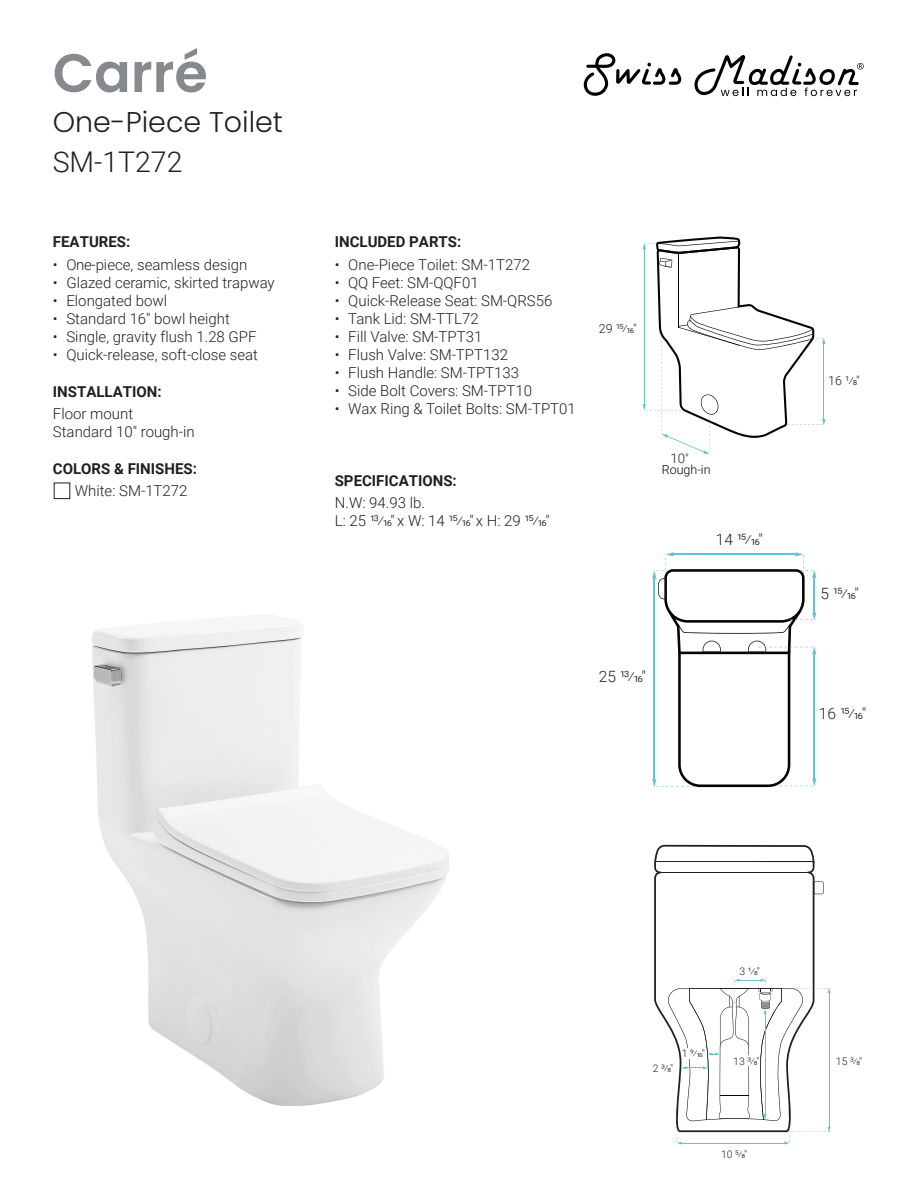
<style>
.page{position:relative;width:918px;height:1188px;background:#fff}
.page>*{position:absolute;margin:0;border:0;box-sizing:border-box;transform-origin:0 0}
.t1{font:600 54px "Poppins";color:#86898d}
.t2{font:300 28.5px "Poppins";color:#231f20}
.t3{font:300 28.5px "Roboto";color:#231f20}
.t4{font:300 15.6px "Roboto";letter-spacing:-.1em;color:#211e1e}
.t5{font:300 15px/18px "Roboto";color:#231f20}
.t6{font:700 15px "Roboto";color:#231f20}
.t7{font:300 15px/18px "Roboto";letter-spacing:-.05em;color:#231f20}
.t8{font:300 13.2px "Roboto";color:#211e1e}
.t9{font:300 12.45px "Roboto";letter-spacing:-.05em;color:#211e1e}
.t10{font:300 12.45px "Roboto";color:#050504}
.t11{font:300 10.5px "Roboto";color:#211e1e}
.s1{font-size:12.45px}
</style>
<div class="page">
<img style="left:92px;top:615px;width:357px;height:491px">
<div style="left:54px;top:483px;width:16px;height:16px;border:1px solid #231f20"></div>
<svg style="left:584px;top:53px;width:97px;height:43px"></svg>
<svg style="left:694px;top:55px;width:170px;height:41px"></svg>
<svg style="left:643px;top:236px;width:183px;height:218px"></svg>
<svg style="left:652px;top:552px;width:164px;height:235px"></svg>
<svg style="left:654px;top:845px;width:177px;height:300px"></svg>
<h1 class="t1" style="left:53px;top:42px;width:157px">Carré</h1>
<h2 class="t2" style="left:53px;top:106px;width:232px">One-Piece Toilet</h2>
<h2 class="t3" style="left:53px;top:142px;width:131px">SM-1T272</h2>
<p class="t6" style="left:53px;top:231px;width:79px">FEATURES:</p>
<p class="t5" style="left:53px;top:255px;width:196px">• One-piece, seamless design</p>
<p class="t5" style="left:53px;top:273px;width:223px">• Glazed ceramic, skirted trapway</p>
<p class="t5" style="left:53px;top:291px;width:116px">• Elongated bowl</p>
<p class="t5" style="left:53px;top:309px;width:179px">• Standard 16" bowl height</p>
<p class="t5" style="left:53px;top:327px;width:205px">• Single, gravity flush 1.28 GPF</p>
<p class="t5" style="left:53px;top:345px;width:207px">• Quick-release, soft-close seat</p>
<p class="t6" style="left:53px;top:381px;width:110px">INSTALLATION:</p>
<p class="t5" style="left:53px;top:404px;width:143px">Floor mount<br>Standard 10" rough-in</p>
<p class="t6" style="left:53px;top:458px;width:146px">COLORS &amp; FINISHES:</p>
<p class="t5" style="left:75px;top:482px;width:114px">White: SM-1T272</p>
<p class="t6" style="left:335px;top:231px;width:128px">INCLUDED PARTS:</p>
<p class="t5" style="left:335px;top:255px;width:197px">• One-Piece Toilet: SM-1T272</p>
<p class="t5" style="left:335px;top:273px;width:145px">• QQ Feet: SM-QQF01</p>
<p class="t5" style="left:335px;top:291px;width:219px">• Quick-Release Seat: SM-QRS56</p>
<p class="t5" style="left:335px;top:309px;width:146px">• Tank Lid: SM-TTL72</p>
<p class="t5" style="left:335px;top:327px;width:149px">• Fill Valve: SM-TPT31</p>
<p class="t5" style="left:335px;top:345px;width:175px">• Flush Valve: SM-TPT132</p>
<p class="t5" style="left:335px;top:363px;width:186px">• Flush Handle: SM-TPT133</p>
<p class="t5" style="left:335px;top:381px;width:199px">• Side Bolt Covers: SM-TPT10</p>
<p class="t5" style="left:335px;top:399px;width:243px">• Wax Ring &amp; Toilet Bolts: SM-TPT01</p>
<p class="t6" style="left:335px;top:470px;width:124px">SPECIFICATIONS:</p>
<p class="t7" style="left:335px;top:494px;width:216px">N.W: 94.93 lb.<br>L: 25 ¹³⁄16" x W: 14 ¹5⁄16" x H: 29 ¹5⁄16"</p>
<p class="t9" style="left:599px;top:320px;width:39px">29 ¹5⁄16"</p>
<p class="t8" style="left:670px;top:449px;width:20px">10<span class="s1">"</span></p>
<p class="t10" style="left:662px;top:461px;width:50px">Rough-in</p>
<p class="t4" style="left:716px;top:528px;width:49px">14 ¹5⁄16"</p>
<p class="t4" style="left:599px;top:665px;width:49px">25 ¹³⁄16"</p>
<p class="t9" style="left:828px;top:372px;width:33px">16 ¹⁄8"</p>
<p class="t4" style="left:821px;top:582px;width:40px">5 ¹5⁄16"</p>
<p class="t4" style="left:819px;top:703px;width:49px">16 ¹5⁄16"</p>
<p class="t11" style="left:740px;top:963px;width:22px">3 ¹⁄8"</p>
<p class="t11" style="left:653px;top:1061px;width:22px">2 ³⁄8"</p>
<p class="t11" style="left:682px;top:1046px;width:25px">1 9⁄16"</p>
<p class="t11" style="left:733px;top:1054px;width:28px">13 ³⁄8"</p>
<p class="t11" style="left:721px;top:1147px;width:28px">10 5⁄8"</p>
<p class="t11" style="left:836px;top:1054px;width:28px">15 ³⁄8"</p>
</div>
